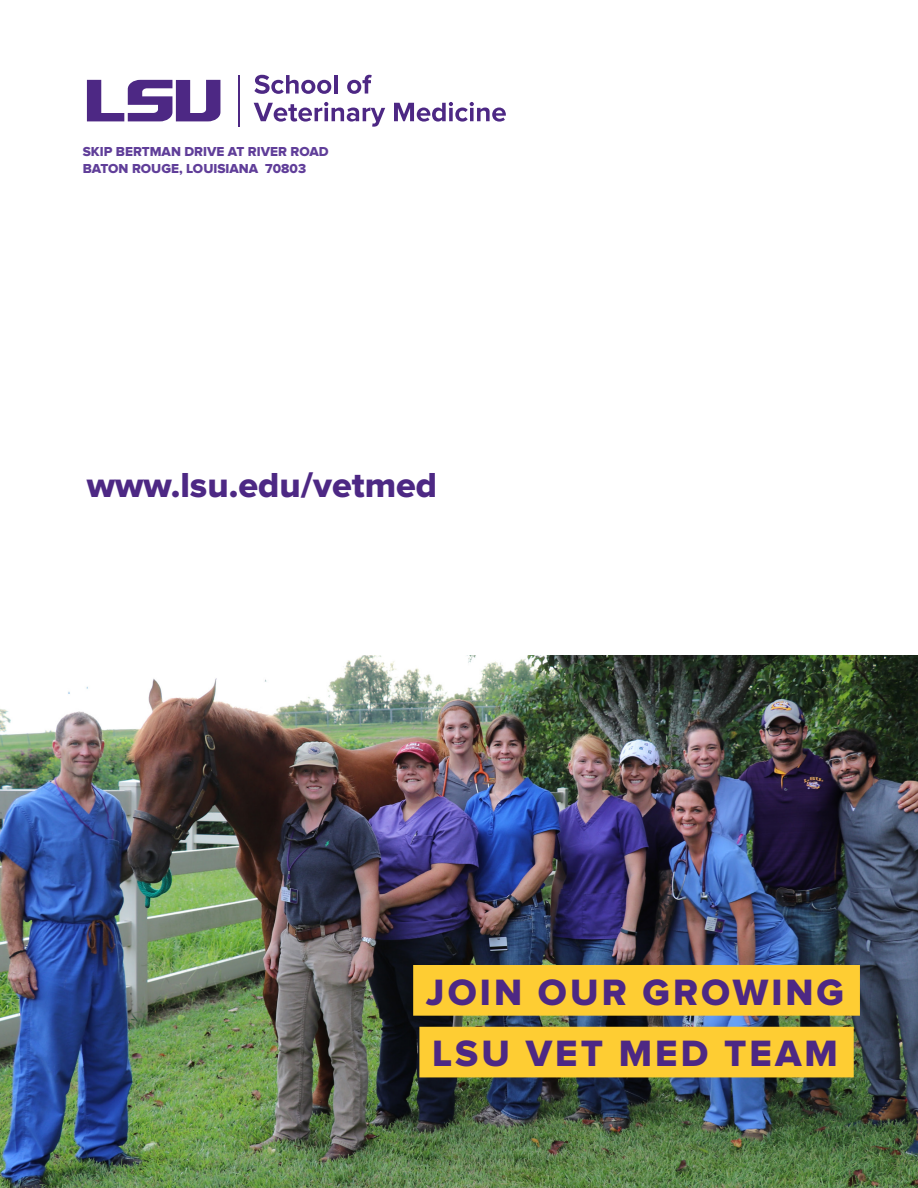
<style>
.page{position:relative;width:918px;height:1188px;background:#fff}
.page>*{position:absolute;margin:0;border:0;box-sizing:border-box;transform-origin:0 0}
.t1{font:37.95px "Proxima Nova Extrabld";letter-spacing:.08em;color:#4d2884}
.t2{font:36px "Proxima Nova Extrabld";color:#4d2884}
.t3{font:13.5px "Proxima Nova Extrabld";color:#603e99}
</style>
<div class="page">
<svg style="left:87px;top:80px;width:133px;height:41px"></svg>
<hr style="left:239px;top:75px;width:1px;height:51px;background:#4d2884">
<svg style="left:254px;top:75px;width:77px;height:19px"></svg>
<hr style="left:334px;top:75px;width:3px;height:19px;background:#4d2884">
<svg style="left:347px;top:75px;width:25px;height:19px"></svg>
<svg style="left:254px;top:102px;width:131px;height:25px"></svg>
<svg style="left:394px;top:102px;width:112px;height:20px"></svg>
<img style="left:0;top:656px;width:918px;height:532px">
<div style="left:413px;top:965px;width:447px;height:51px;background:#fecd33"></div>
<div style="left:419px;top:1027px;width:435px;height:50px;background:#fecd33"></div>
<p class="t3" style="left:83px;top:144px;width:247px">SKIP BERTMAN DRIVE AT RIVER ROAD</p>
<p class="t3" style="left:83px;top:161px;width:225px">BATON ROUGE, LOUISIANA 70803</p>
<p class="t2" style="left:87px;top:464px;width:352px">www.lsu.edu/vetmed</p>
<p class="t1" style="left:426px;top:970px;width:420px">JOIN OUR GROWING</p>
<p class="t1" style="left:432px;top:1032px;width:407px">LSU VET MED TEAM</p>
</div>
